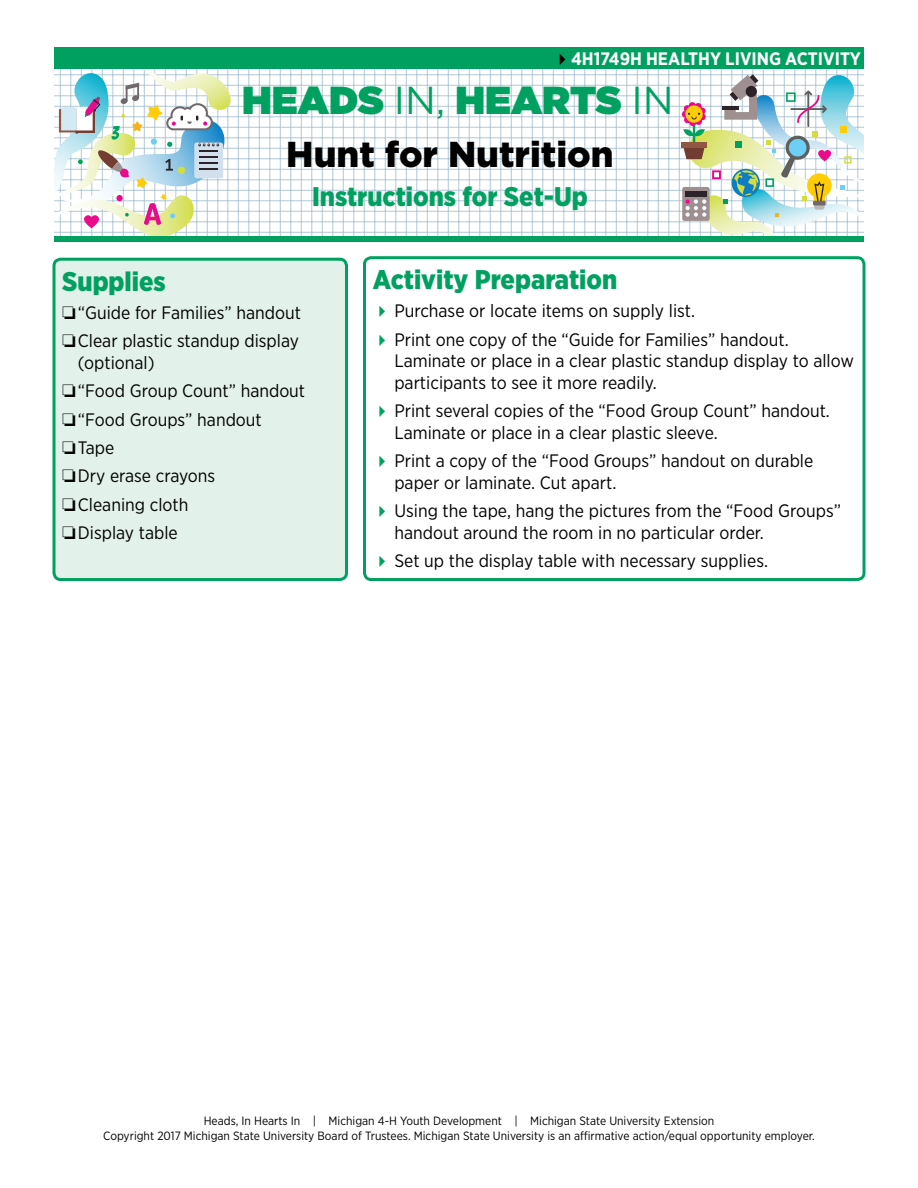
<style>
.page{position:relative;width:918px;height:1188px;background:#fff}
.page>*{position:absolute;margin:0;border:0;box-sizing:border-box;transform-origin:0 0}
.t1{font:900 39px "Gotham";color:#00a160}
.Headline{font:900 36px "Gotham";color:#000}
.Subhead1{font:900 27px "Gotham Narrow";color:#00a160}
.t2{font:18px/21.6px "Gotham Narrow";color:#000}
.t3{font:700 18px "Gotham Narrow";color:#fff}
.t4{font:12px/14.4px "Gotham Narrow";color:#000;text-align:center}
.s1{color:#000}
.s2{font-weight:400}
</style>
<div class="page">
<hr style="left:54px;top:74px;width:810px;height:1px;background:#b3c9d7">
<hr style="left:54px;top:85px;width:810px;height:1px;background:#b3c9d7">
<hr style="left:54px;top:95px;width:810px;height:1px;background:#b3c9d7">
<hr style="left:54px;top:106px;width:810px;height:1px;background:#b3c9d7">
<hr style="left:54px;top:116px;width:810px;height:1px;background:#b3c9d7">
<hr style="left:54px;top:127px;width:810px;height:1px;background:#b3c9d7">
<hr style="left:54px;top:137px;width:810px;height:1px;background:#b3c9d7">
<hr style="left:54px;top:148px;width:810px;height:1px;background:#b3c9d7">
<hr style="left:54px;top:158px;width:810px;height:1px;background:#b3c9d7">
<hr style="left:54px;top:169px;width:810px;height:1px;background:#b3c9d7">
<hr style="left:54px;top:179px;width:810px;height:1px;background:#b3c9d7">
<hr style="left:54px;top:190px;width:810px;height:1px;background:#b3c9d7">
<hr style="left:54px;top:200px;width:810px;height:1px;background:#b3c9d7">
<hr style="left:54px;top:211px;width:810px;height:1px;background:#b3c9d7">
<hr style="left:54px;top:221px;width:810px;height:1px;background:#b3c9d7">
<hr style="left:54px;top:232px;width:810px;height:1px;background:#b3c9d7">
<hr style="left:385px;top:67px;width:1px;height:170px;background:#b3c9d7">
<hr style="left:374px;top:67px;width:1px;height:170px;background:#b3c9d7">
<hr style="left:364px;top:67px;width:1px;height:170px;background:#b3c9d7">
<hr style="left:353px;top:67px;width:1px;height:170px;background:#b3c9d7">
<hr style="left:343px;top:67px;width:1px;height:170px;background:#b3c9d7">
<hr style="left:332px;top:67px;width:1px;height:170px;background:#b3c9d7">
<hr style="left:322px;top:67px;width:1px;height:170px;background:#b3c9d7">
<hr style="left:311px;top:67px;width:1px;height:170px;background:#b3c9d7">
<hr style="left:301px;top:67px;width:1px;height:170px;background:#b3c9d7">
<hr style="left:290px;top:67px;width:1px;height:170px;background:#b3c9d7">
<hr style="left:280px;top:67px;width:1px;height:170px;background:#b3c9d7">
<hr style="left:269px;top:67px;width:1px;height:170px;background:#b3c9d7">
<hr style="left:259px;top:67px;width:1px;height:170px;background:#b3c9d7">
<hr style="left:248px;top:67px;width:1px;height:170px;background:#b3c9d7">
<hr style="left:238px;top:67px;width:1px;height:170px;background:#b3c9d7">
<hr style="left:553px;top:67px;width:1px;height:170px;background:#b3c9d7">
<hr style="left:542px;top:67px;width:1px;height:170px;background:#b3c9d7">
<hr style="left:532px;top:67px;width:1px;height:170px;background:#b3c9d7">
<hr style="left:521px;top:67px;width:1px;height:170px;background:#b3c9d7">
<hr style="left:511px;top:67px;width:1px;height:170px;background:#b3c9d7">
<hr style="left:500px;top:67px;width:1px;height:170px;background:#b3c9d7">
<hr style="left:490px;top:67px;width:1px;height:170px;background:#b3c9d7">
<hr style="left:479px;top:67px;width:1px;height:170px;background:#b3c9d7">
<hr style="left:469px;top:67px;width:1px;height:170px;background:#b3c9d7">
<hr style="left:458px;top:67px;width:1px;height:170px;background:#b3c9d7">
<hr style="left:448px;top:67px;width:1px;height:170px;background:#b3c9d7">
<hr style="left:437px;top:67px;width:1px;height:170px;background:#b3c9d7">
<hr style="left:427px;top:67px;width:1px;height:170px;background:#b3c9d7">
<hr style="left:416px;top:67px;width:1px;height:170px;background:#b3c9d7">
<hr style="left:406px;top:67px;width:1px;height:170px;background:#b3c9d7">
<hr style="left:395px;top:67px;width:1px;height:170px;background:#b3c9d7">
<hr style="left:721px;top:67px;width:1px;height:170px;background:#b3c9d7">
<hr style="left:710px;top:67px;width:1px;height:170px;background:#b3c9d7">
<hr style="left:700px;top:67px;width:1px;height:170px;background:#b3c9d7">
<hr style="left:689px;top:67px;width:1px;height:170px;background:#b3c9d7">
<hr style="left:679px;top:67px;width:1px;height:170px;background:#b3c9d7">
<hr style="left:668px;top:67px;width:1px;height:170px;background:#b3c9d7">
<hr style="left:658px;top:67px;width:1px;height:170px;background:#b3c9d7">
<hr style="left:647px;top:67px;width:1px;height:170px;background:#b3c9d7">
<hr style="left:637px;top:67px;width:1px;height:170px;background:#b3c9d7">
<hr style="left:626px;top:67px;width:1px;height:170px;background:#b3c9d7">
<hr style="left:616px;top:67px;width:1px;height:170px;background:#b3c9d7">
<hr style="left:605px;top:67px;width:1px;height:170px;background:#b3c9d7">
<hr style="left:595px;top:67px;width:1px;height:170px;background:#b3c9d7">
<hr style="left:584px;top:67px;width:1px;height:170px;background:#b3c9d7">
<hr style="left:574px;top:67px;width:1px;height:170px;background:#b3c9d7">
<hr style="left:563px;top:67px;width:1px;height:170px;background:#b3c9d7">
<hr style="left:857px;top:67px;width:1px;height:170px;background:#b3c9d7">
<hr style="left:847px;top:67px;width:1px;height:170px;background:#b3c9d7">
<hr style="left:836px;top:67px;width:1px;height:170px;background:#b3c9d7">
<hr style="left:826px;top:67px;width:1px;height:170px;background:#b3c9d7">
<hr style="left:815px;top:67px;width:1px;height:170px;background:#b3c9d7">
<hr style="left:805px;top:67px;width:1px;height:170px;background:#b3c9d7">
<hr style="left:794px;top:67px;width:1px;height:170px;background:#b3c9d7">
<hr style="left:784px;top:67px;width:1px;height:170px;background:#b3c9d7">
<hr style="left:773px;top:67px;width:1px;height:170px;background:#b3c9d7">
<hr style="left:763px;top:67px;width:1px;height:170px;background:#b3c9d7">
<hr style="left:752px;top:67px;width:1px;height:170px;background:#b3c9d7">
<hr style="left:742px;top:67px;width:1px;height:170px;background:#b3c9d7">
<hr style="left:731px;top:67px;width:1px;height:170px;background:#b3c9d7">
<div style="left:681px;top:142px;width:26px;height:6px;background:#8f5744"></div>
<svg style="left:54px;top:68px;width:182px;height:168px"></svg>
<svg style="left:682px;top:74px;width:182px;height:162px"></svg>
<div style="left:54px;top:47px;width:810px;height:21px;background:#00a160"></div>
<div style="left:54px;top:236px;width:810px;height:6px;background:#00a160"></div>
<div style="left:54px;top:259px;width:292px;height:321px;background:#e2f1e9;border-radius:7px"></div>
<div style="left:52px;top:258px;width:296px;height:323px;border:3px solid #00a160;border-radius:7px"></div>
<div style="left:363px;top:256px;width:503px;height:325px;border:3px solid #00a160;border-radius:7px"></div>
<p class="t3" style="left:553px;top:47px;width:309px"><span class="s1">✔</span>4H1749H HEALTHY LIVING ACTIVITY</p>
<h1 class="t1" style="left:242px;top:73px;width:433px">HEADS <span class="s2">IN,</span> HEARTS <span class="s2">IN</span></h1>
<p class="Headline" style="left:286px;top:129px;width:329px">Hunt for Nutrition</p>
<p class="Subhead1" style="left:312px;top:179px;width:277px">Instructions for Set-Up</p>
<p class="Subhead1" style="left:62px;top:263px;width:105px">Supplies</p>
<p class="t2" style="left:62px;top:301px;width:240px">❏“Guide for Families” handout</p>
<p class="t2" style="left:78px;top:330px;width:223px;text-indent:-16px">❏Clear plastic standup display (optional)</p>
<p class="t2" style="left:62px;top:380px;width:244px">❏“Food Group Count” handout</p>
<p class="t2" style="left:62px;top:408px;width:201px">❏“Food Groups” handout</p>
<p class="t2" style="left:62px;top:436px;width:54px">❏Tape</p>
<p class="t2" style="left:62px;top:465px;width:154px">❏Dry erase crayons</p>
<p class="t2" style="left:62px;top:493px;width:128px">❏Cleaning cloth</p>
<p class="t2" style="left:62px;top:521px;width:117px">❏Display table</p>
<p class="Subhead1" style="left:373px;top:262px;width:246px">Activity Preparation</p>
<p class="t2" style="left:394px;top:300px;width:302px">Purchase or locate items on supply list.</p>
<p class="t2" style="left:394px;top:328px;width:461px">Print one copy of the “Guide for Families” handout.<br>Laminate or place in a clear plastic standup display to allow participants to see it more readily.</p>
<p class="t2" style="left:394px;top:400px;width:437px">Print several copies of the “Food Group Count” handout.<br>Laminate or place in a clear plastic sleeve.</p>
<p class="t2" style="left:394px;top:450px;width:421px">Print a copy of the “Food Groups” handout on durable paper or laminate. Cut apart.</p>
<p class="t2" style="left:394px;top:500px;width:448px">Using the tape, hang the pictures from the “Food Groups” handout around the room in no particular order.</p>
<p class="t2" style="left:394px;top:550px;width:375px">Set up the display table with necessary supplies.</p>
<p class="t4" style="left:103px;top:1114px;width:713px">Heads, In Hearts In | Michigan 4-H Youth Development | Michigan State University Extension<br>Copyright 2017 Michigan State University Board of Trustees. Michigan State University is an affirmative action/equal opportunity employer.</p>
</div>
